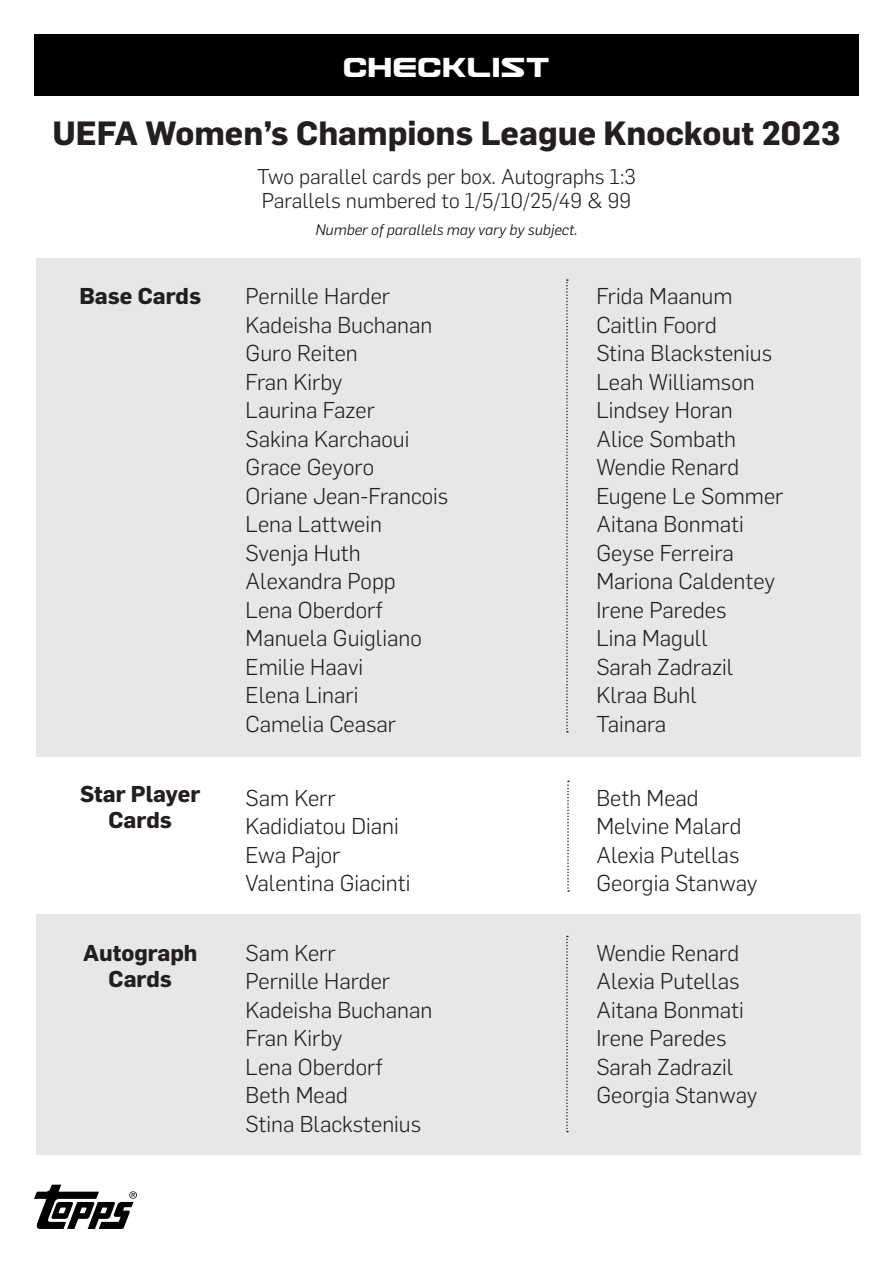
<style>
.page{position:relative;width:893px;height:1263px;background:#fff}
.page>*{position:absolute;margin:0;border:0;box-sizing:border-box;transform-origin:0 0}
.t1{font:700 33px "Flama";color:#231f20}
.t2{font:33px "Usuzi";color:#fff}
.t3{font:300 22.5px/28.5px "Flama";color:#231f20}
.t4{font:700 22.5px/26.2px "Flama";color:#231f20;text-align:center}
.t5{font:300 21px/24px "Flama";color:#231f20}
.t6{font:italic 15px "Flama";color:#231f20}
</style>
<div class="page">
<div style="left:34px;top:34px;width:825px;height:62px;background:#000"></div>
<svg style="left:34px;top:1184px;width:103px;height:45px"></svg>
<div style="left:36px;top:258px;width:825px;height:499px;background:#e6e7e9"></div>
<svg style="left:566px;top:279px;width:2px;height:453px"></svg>
<svg style="left:567px;top:781px;width:2px;height:111px"></svg>
<div style="left:36px;top:914px;width:825px;height:241px;background:#e6e7e9"></div>
<svg style="left:566px;top:936px;width:2px;height:196px"></svg>
<h1 class="t2" style="left:343px;top:52px;width:209px">CHECKLIST</h1>
<h1 class="t1" style="left:52px;top:109px;width:790px">UEFA Women’s Champions League Knockout 2023</h1>
<p class="t5" style="left:257px;top:164px;width:380px">Two parallel cards per box. Autographs 1:3<br>Parallels numbered to 1/5/10/25/49 &amp; 99</p>
<p class="t6" style="left:315px;top:220px;width:264px">Number of parallels may vary by subject.</p>
<p class="t4" style="left:79px;top:281px;width:123px">Base Cards</p>
<p class="t3" style="left:246px;top:281px;width:204px">Pernille Harder<br>Kadeisha Buchanan<br>Guro Reiten<br>Fran Kirby<br>Laurina Fazer<br>Sakina Karchaoui<br>Grace Geyoro<br>Oriane Jean-Francois<br>Lena Lattwein<br>Svenja Huth<br>Alexandra Popp<br>Lena Oberdorf<br>Manuela Guigliano<br>Emilie Haavi<br>Elena Linari<br>Camelia Ceasar</p>
<p class="t3" style="left:596px;top:281px;width:189px">Frida Maanum<br>Caitlin Foord<br>Stina Blackstenius<br>Leah Williamson<br>Lindsey Horan<br>Alice Sombath<br>Wendie Renard<br>Eugene Le Sommer<br>Aitana Bonmati<br>Geyse Ferreira<br>Mariona Caldentey<br>Irene Paredes<br>Lina Magull<br>Sarah Zadrazil<br>Klraa Buhl<br>Tainara</p>
<p class="t4" style="left:80px;top:779px;width:122px">Star Player<br>Cards</p>
<p class="t3" style="left:246px;top:782px;width:166px">Sam Kerr<br>Kadidiatou Diani<br>Ewa Pajor<br>Valentina Giacinti</p>
<p class="t3" style="left:596px;top:782px;width:163px">Beth Mead<br>Melvine Malard<br>Alexia Putellas<br>Georgia Stanway</p>
<p class="t4" style="left:83px;top:938px;width:116px">Autograph<br>Cards</p>
<p class="t3" style="left:246px;top:937px;width:188px">Sam Kerr<br>Pernille Harder<br>Kadeisha Buchanan<br>Fran Kirby<br>Lena Oberdorf<br>Beth Mead<br>Stina Blackstenius</p>
<p class="t3" style="left:596px;top:937px;width:163px">Wendie Renard<br>Alexia Putellas<br>Aitana Bonmati<br>Irene Paredes<br>Sarah Zadrazil<br>Georgia Stanway</p>
</div>
